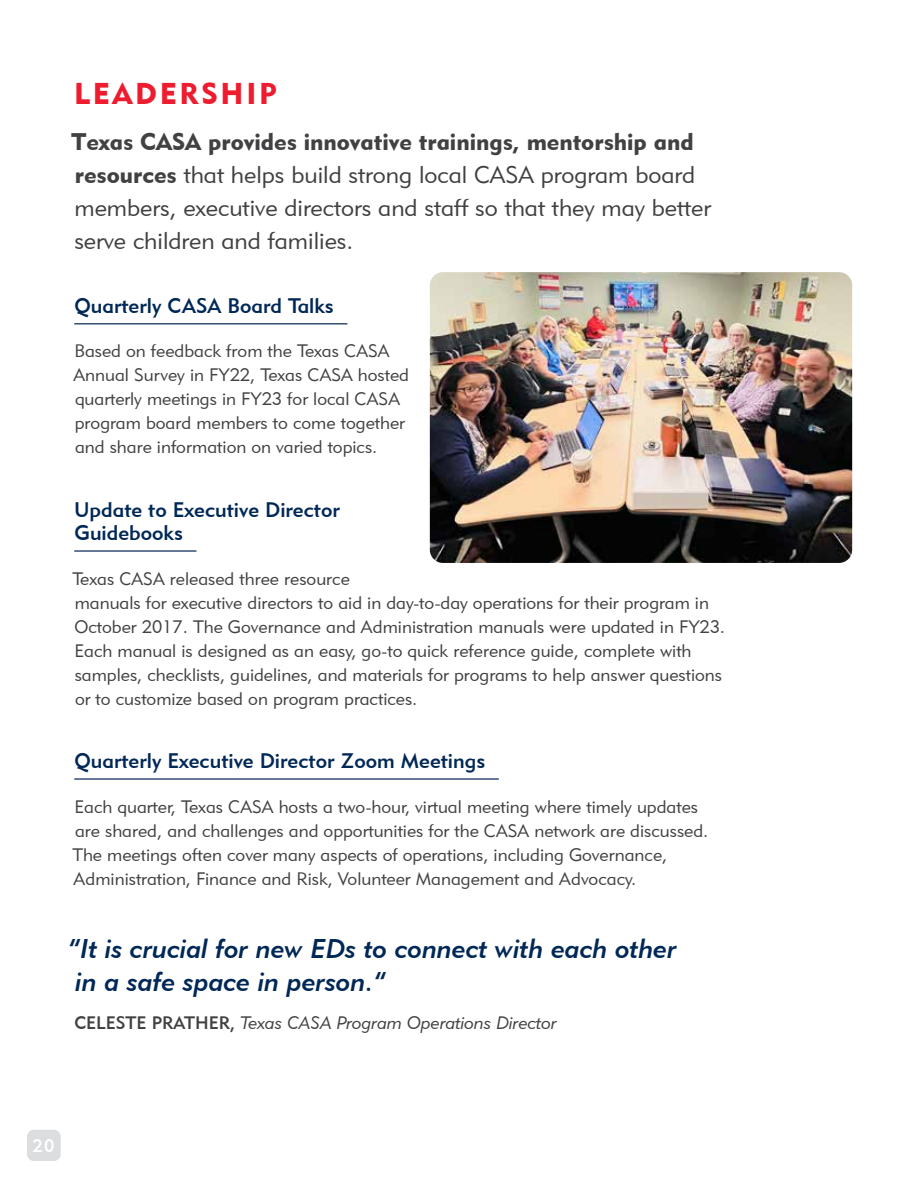
<style>
.page{position:relative;width:918px;height:1188px;background:#fff}
.page>*{position:absolute;margin:0;border:0;box-sizing:border-box;transform-origin:0 0}
.t1{font:30px "Geometric 415 BT Black A";letter-spacing:.09em;color:#ed1c2e}
.t2{font:27px/33px "Geometric 415 BT Medium Italic A";color:#002856}
.t3{font:24px/33px "Geometric 415 BT Lite A";color:#414042}
.t4{font:24px "Geometric 415 BT Black A";color:#414042}
.t5{font:21px/23.2px "Geometric 415 BT Medium A";color:#002856}
.t6{font:18px/24px "Geometric 415 BT Lite A";color:#414042}
.t7{font:18px "Geometric 415 BT Lite Italic A";color:#414042}
.t8{font:18px "Geometric 415 BT Medium A";color:#fff}
.s1{font-family:"Geometric 415 BT Black A"}
.s2{font-family:"Geometric 415 BT Medium A"}
</style>
<div class="page">
<div style="left:27px;top:1130px;width:34px;height:31px;background:#dcddde;border-radius:7px"></div>
<hr style="left:74px;top:323px;width:273px;height:2px;background:#365072">
<hr style="left:74px;top:550px;width:122px;height:2px;background:#365072">
<hr style="left:74px;top:778px;width:425px;height:2px;background:#365072">
<img style="left:430px;top:272px;width:422px;height:291px">
<h1 class="t1" style="left:74px;top:75px;width:204px">LEADERSHIP</h1>
<h3 class="t4" style="left:72px;top:127px;width:624px">Texas CASA provides innovative trainings, mentorship and</h3>
<h3 class="t3" style="left:74px;top:158px;width:638px"><span class="s1">resources</span> that helps build strong local CASA program board members, executive directors and staff so that they may better serve children and families.</h3>
<p class="t5" style="left:75px;top:294px;width:261px">Quarterly CASA Board Talks</p>
<p class="t6" style="left:74px;top:339px;width:337px">Based on feedback from the Texas CASA Annual Survey in FY22, Texas CASA hosted quarterly meetings in FY23 for local CASA program board members to come together and share information on varied topics.</p>
<p class="t5" style="left:74px;top:498px;width:267px">Update to Executive Director<br>Guidebooks</p>
<p class="t6" style="left:72px;top:566px;width:654px">Texas CASA released three resource<br>manuals for executive directors to aid in day-to-day operations for their program in October 2017. The Governance and Administration manuals were updated in FY23.<br>Each manual is designed as an easy, go-to quick reference guide, complete with samples, checklists, guidelines, and materials for programs to help answer questions or to customize based on program practices.</p>
<p class="t5" style="left:75px;top:749px;width:412px">Quarterly Executive Director Zoom Meetings</p>
<p class="t6" style="left:72px;top:794px;width:638px">Each quarter, Texas CASA hosts a two-hour, virtual meeting where timely updates are shared, and challenges and opportunities for the CASA network are discussed.<br>The meetings often cover many aspects of operations, including Governance, Administration, Finance and Risk, Volunteer Management and Advocacy.</p>
<h2 class="t2" style="left:68px;top:932px;width:611px">“It is crucial for new EDs to connect with each other in a safe space in person.”</h2>
<p class="t7" style="left:75px;top:1011px;width:484px"><span class="s2">CELESTE PRATHER,</span> Texas CASA Program Operations Director</p>
<p class="t8" style="left:33px;top:1135px;width:23px">20</p>
</div>
